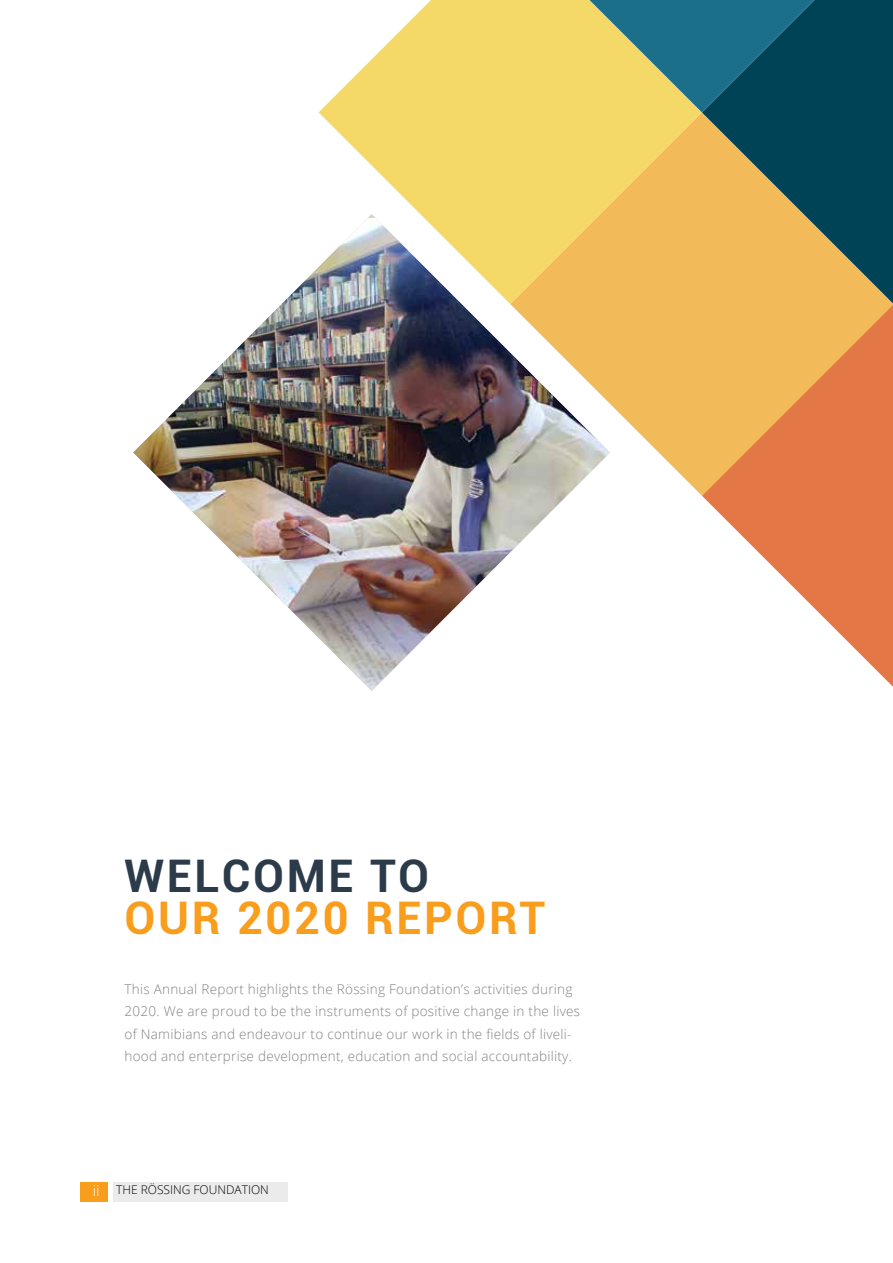
<style>
.page{position:relative;width:893px;height:1263px;background:#fff}
.page>*{position:absolute;margin:0;border:0;box-sizing:border-box;transform-origin:0 0}
.t1{font:700 45px "Roboto";letter-spacing:.06em;color:#f99d1c}
.t2{font:700 45px "Roboto";letter-spacing:.06em;color:#2b3b4a}
.t3{font:300 13.5px/22.5px "Open Sans";letter-spacing:.02em;color:#808285}
.t4{font:300 12px "Open Sans";color:#000}
.s1{font-size:15px;color:#fff}
</style>
<div class="page">
<svg style="left:610px;top:303px;width:283px;height:193px;fill:#f2ba58"></svg>
<svg style="left:319px;top:0;width:383px;height:304px;background:#f5d97c"></svg>
<svg style="left:702px;top:305px;width:191px;height:382px"></svg>
<svg style="left:702px;top:0;width:191px;height:303px;background:#607256"></svg>
<svg style="left:589px;top:0;width:225px;height:112px;background:#4d7f75"></svg>
<img style="left:133px;top:218px;width:477px;height:473px">
<div style="left:81px;top:1182px;width:27px;height:20px;background:#f99d1c"></div>
<div style="left:114px;top:1182px;width:174px;height:20px;background:#ebebec"></div>
<h1 class="t2" style="left:125px;top:845px;width:306px">WELCOME TO</h1>
<h1 class="t1" style="left:125px;top:887px;width:422px">OUR 2020 REPORT</h1>
<p class="t3" style="left:125px;top:977px;width:457px">This Annual Report highlights the Rössing Foundation’s activities during 2020. We are proud to be the instruments of positive change in the lives of Namibians and endeavour to continue our work in the fields of liveli&shy;hood and enterprise development, education and social accountability.</p>
<p class="t4" style="left:93px;top:1181px;width:178px"><span class="s1">ii</span> THE RÖSSING FOUNDATION</p>
</div>
